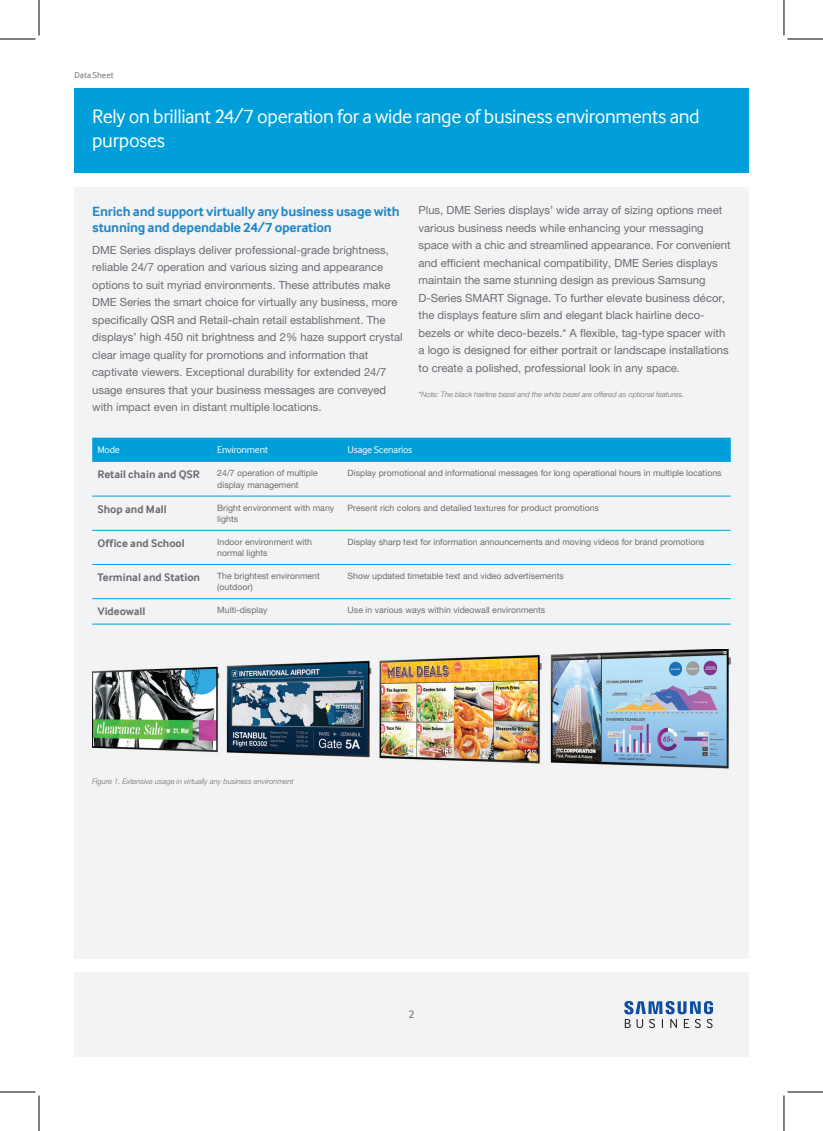
<style>
.page{position:relative;width:823px;height:1131px;background:#fff}
.page>*{position:absolute;margin:0;border:0;box-sizing:border-box;transform-origin:0 0}
.t1{font:20px/23.8px "Samsung Inter Face";letter-spacing:-.02em;color:#fff}
.t2{font:700 13.75px/16.2px "Samsung Inter Face";letter-spacing:-.015em;color:#2088c9}
.t3{font:11.25px/17.5px "Helvetica Neue LT Pro";color:#6c6d70}
.t4{font:700 11.25px "Samsung Inter Face";color:#6c6d70}
.t5{font:11.25px "Samsung Inter Face";color:#6c6d70}
.t6{font:10px "Samsung Inter Face";letter-spacing:-.02em;color:#fff}
.t7{font:8.75px/11.2px "Helvetica Neue LT Pro";color:#6c6d70}
.t8{font:8.75px "Samsung Inter Face";letter-spacing:.005em;color:#6c6d70}
.t9{font:italic 300 7.5px "Helvetica Neue LT Pro";color:#6c6d70}
</style>
<div class="page">
<div style="left:74px;top:972px;width:674px;height:84px;background:#f2f3f4"></div>
<div style="left:74px;top:89px;width:674px;height:84px;background:#009fda"></div>
<div style="left:74px;top:187px;width:674px;height:771px;background:#f2f3f4"></div>
<svg style="left:624px;top:1000px;width:88px;height:28px"></svg>
<img style="left:92px;top:649px;width:638px;height:120px">
<svg style="left:92px;top:437px;width:638px;height:25px;background:#07a1da"></svg>
<hr style="left:92px;top:495px;width:120px;height:1px;background:#009fda">
<hr style="left:212px;top:495px;width:130px;height:1px;background:#009fda">
<hr style="left:342px;top:495px;width:388px;height:1px;background:#009fda">
<hr style="left:92px;top:530px;width:120px;height:1px;background:#009fda">
<hr style="left:212px;top:530px;width:130px;height:1px;background:#009fda">
<hr style="left:342px;top:530px;width:388px;height:1px;background:#009fda">
<hr style="left:92px;top:564px;width:120px;height:1px;background:#009fda">
<hr style="left:212px;top:564px;width:130px;height:1px;background:#009fda">
<hr style="left:342px;top:564px;width:388px;height:1px;background:#009fda">
<hr style="left:92px;top:598px;width:120px;height:1px;background:#009fda">
<hr style="left:212px;top:598px;width:130px;height:1px;background:#009fda">
<hr style="left:342px;top:598px;width:388px;height:1px;background:#009fda">
<hr style="left:92px;top:623px;width:120px;height:1px;background:#009fda">
<hr style="left:212px;top:623px;width:130px;height:1px;background:#009fda">
<hr style="left:342px;top:623px;width:388px;height:1px;background:#009fda">
<hr style="left:0;top:39px;width:35px;height:1px;background:#000">
<hr style="left:787px;top:39px;width:35px;height:1px;background:#000">
<hr style="left:0;top:1091px;width:35px;height:1px;background:#000">
<hr style="left:787px;top:1091px;width:35px;height:1px;background:#000">
<hr style="left:39px;top:0;width:1px;height:35px;background:#000">
<hr style="left:39px;top:1095px;width:1px;height:35px;background:#000">
<hr style="left:783px;top:0;width:1px;height:35px;background:#000">
<hr style="left:783px;top:1095px;width:1px;height:35px;background:#000">
<p class="t8" style="left:74px;top:70px;width:41px">Data Sheet</p>
<h1 class="t1" style="left:92px;top:104px;width:608px">Rely on brilliant 24/7 operation for a wide range of business environments and purposes</h1>
<p class="t2" style="left:92px;top:203px;width:309px">Enrich and support virtually any business usage with stunning and dependable 24/7 operation</p>
<p class="t3" style="left:92px;top:241px;width:312px">DME Series displays deliver professional-grade brightness, reliable 24/7 operation and various sizing and appearance options to suit myriad environments. These attributes make DME Series the smart choice for virtually any business, more specifically QSR and Retail-chain retail establishment. The displays’ high 450 nit brightness and 2% haze support crystal clear image quality for promotions and information that captivate viewers. Exceptional durability for extended 24/7 usage ensures that your business messages are conveyed with impact even in distant multiple locations.</p>
<p class="t3" style="left:418px;top:201px;width:313px">Plus, DME Series displays’ wide array of sizing options meet various business needs while enhancing your messaging space with a chic and streamlined appearance. For convenient and efficient mechanical compatibility, DME Series displays maintain the same stunning design as previous Samsung D-Series SMART Signage. To further elevate business décor, the displays feature slim and elegant black hairline deco&shy;bezels or white deco-bezels.* A flexible, tag-type spacer with a logo is designed for either portrait or landscape installations to create a polished, professional look in any space.</p>
<p class="t9" style="left:418px;top:389px;width:267px">*Note: The black hairline bezel and the white bezel are offered as optional features.</p>
<p class="t6" style="left:97px;top:444px;width:24px">Mode</p>
<p class="t6" style="left:217px;top:444px;width:52px">Environment</p>
<p class="t6" style="left:347px;top:444px;width:66px">Usage Scenarios</p>
<p class="t4" style="left:97px;top:468px;width:104px">Retail chain and QSR</p>
<p class="t7" style="left:217px;top:467px;width:102px">24/7 operation of multiple display management</p>
<p class="t7" style="left:347px;top:467px;width:375px">Display promotional and informational messages for long operational hours in multiple locations</p>
<p class="t4" style="left:97px;top:502px;width:71px">Shop and Mall</p>
<p class="t7" style="left:217px;top:502px;width:118px">Bright environment with many lights</p>
<p class="t7" style="left:347px;top:502px;width:253px">Present rich colors and detailed textures for product promotions</p>
<p class="t4" style="left:97px;top:536px;width:89px">Office and School</p>
<p class="t7" style="left:217px;top:536px;width:96px">Indoor environment with normal lights</p>
<p class="t7" style="left:347px;top:536px;width:358px">Display sharp text for information announcements and moving videos for brand promotions</p>
<p class="t4" style="left:97px;top:570px;width:104px">Terminal and Station</p>
<p class="t7" style="left:217px;top:570px;width:104px">The brightest environment (outdoor)</p>
<p class="t7" style="left:347px;top:570px;width:218px">Show updated timetable text and video advertisements</p>
<p class="t4" style="left:97px;top:604px;width:49px">Videowall</p>
<p class="t7" style="left:217px;top:604px;width:52px">Multi-display</p>
<p class="t7" style="left:347px;top:604px;width:199px">Use in various ways within videowall environments</p>
<p class="t9" style="left:92px;top:776px;width:203px">Figure 1. Extensive usage in virtually any business environment</p>
<p class="t5" style="left:408px;top:1008px;width:8px">2</p>
</div>
